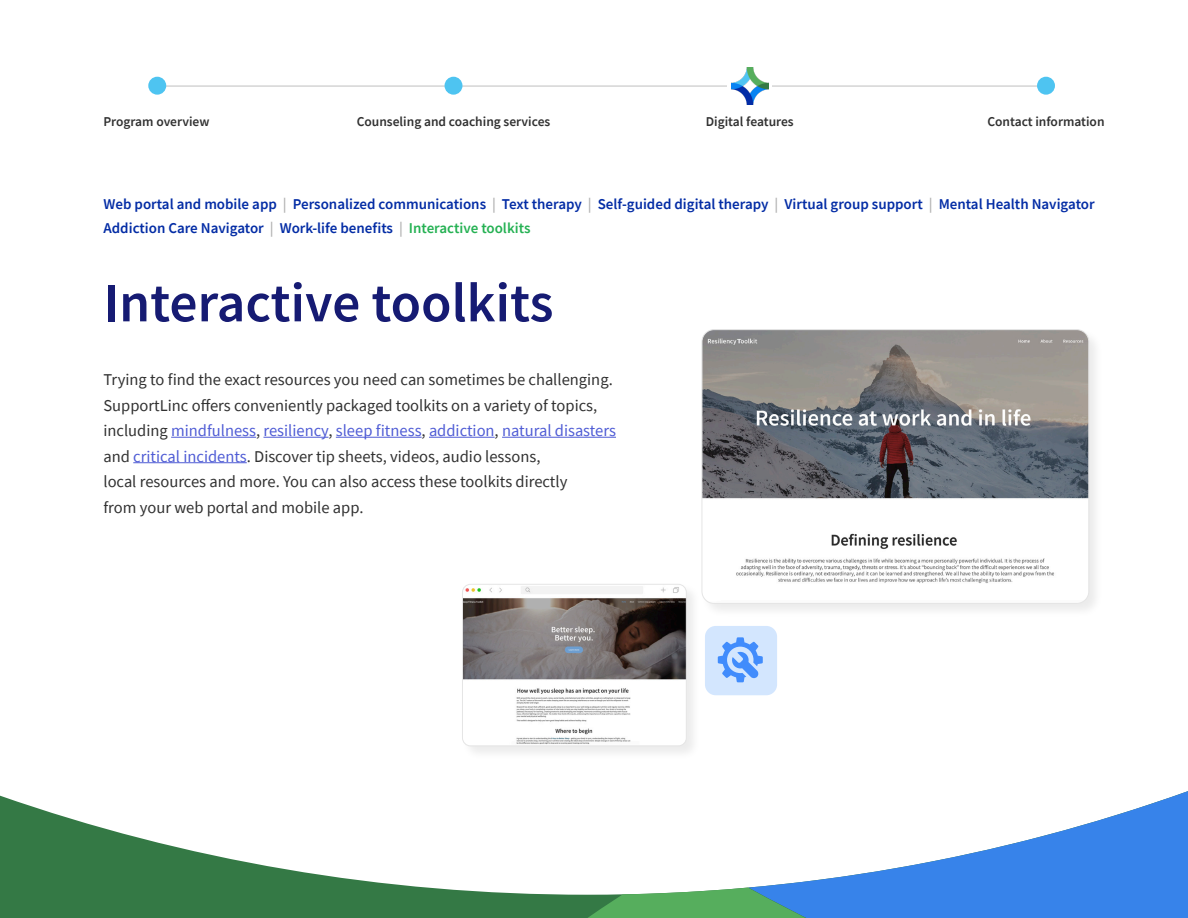
<style>
.page{position:relative;width:1188px;height:918px;background:#fff}
.page>*{position:absolute;margin:0;border:0;box-sizing:border-box;transform-origin:0 0}
.t1{font:600 55.5px "Source Sans Pro";color:#161b73}
.t2{font:16.5px/25.5px "Source Sans Pro";color:#313131}
.t3{font:600 15px "Source Sans Pro";color:#032ca5}
.t4{font:600 13.5px "Source Sans Pro";color:#313131}
.s1{color:#b2b2b2}
.s2{color:#25b153}
.s3{color:#4f5cd5}
</style>
<div class="page">
<svg style="left:0;top:795px;width:748px;height:123px"></svg>
<svg style="left:748px;top:791px;width:440px;height:127px"></svg>
<svg style="left:496px;top:888px;width:457px;height:30px;background:#529a9c"></svg>
<hr style="left:171px;top:437px;width:85px;height:1px;background:#4f5cd5">
<hr style="left:264px;top:437px;width:64px;height:1px;background:#4f5cd5">
<hr style="left:336px;top:437px;width:86px;height:1px;background:#4f5cd5">
<hr style="left:429px;top:437px;width:66px;height:1px;background:#4f5cd5">
<hr style="left:502px;top:437px;width:114px;height:1px;background:#4f5cd5">
<hr style="left:133px;top:462px;width:114px;height:1px;background:#4f5cd5">
<div style="left:700px;top:328px;width:404px;height:290px;background:#f5f5f5"></div>
<img style="left:702px;top:331px;width:387px;height:271px">
<div style="left:702px;top:329px;width:387px;height:275px;border:1px solid #e5e5e5;border-radius:12px"></div>
<svg style="left:705px;top:626px;width:72px;height:69px;background:#b8d5fd"></svg>
<div style="left:461px;top:583px;width:241px;height:178px;background:#f7f7f7"></div>
<img style="left:464px;top:586px;width:221px;height:160px">
<div style="left:462px;top:584px;width:225px;height:162px;border:1px solid #e5e5e5;border-radius:8px"></div>
<hr style="left:160px;top:86px;width:886px;height:1px;background:#bfbfbf">
<div style="left:445px;top:77px;width:17px;height:18px;background:#4ec4f1;border-radius:50%"></div>
<div style="left:1037px;top:77px;width:18px;height:18px;background:#4ec4f1;border-radius:50%"></div>
<div style="left:727px;top:68px;width:45px;height:37px;background:#fff"></div>
<img style="left:731px;top:68px;width:37px;height:37px">
<div style="left:148px;top:77px;width:18px;height:18px;background:#4ec4f1;border-radius:50%"></div>
<p class="t4" style="left:103px;top:112px;width:108px">Program overview</p>
<p class="t4" style="left:357px;top:112px;width:195px">Counseling and coaching services</p>
<p class="t4" style="left:706px;top:112px;width:89px">Digital features</p>
<p class="t4" style="left:987px;top:112px;width:119px">Contact information</p>
<p class="t3" style="left:103px;top:194px;width:993px">Web portal and mobile app <span class="s1">|</span> Personalized communications <span class="s1">|</span> Text therapy <span class="s1">|</span> Self-guided digital therapy <span class="s1">|</span> Virtual group support <span class="s1">|</span> Mental Health Navigator</p>
<p class="t3" style="left:103px;top:218px;width:429px">Addiction Care Navigator <span class="s1">|</span> Work-life benefits <span class="s1">|</span> <span class="s2">Interactive toolkits</span></p>
<p class="t1" style="left:103px;top:266px;width:451px">Interactive toolkits</p>
<p class="t2" style="left:103px;top:367px;width:514px">Trying to find the exact resources you need can sometimes be challenging.<br>SupportLinc offers conveniently packaged toolkits on a variety of topics, including <span class="s3">mindfulness</span>, <span class="s3">resiliency</span>, <span class="s3">sleep fitness</span>, <span class="s3">addiction</span>, <span class="s3">natural disasters </span>and <span class="s3">critical incidents</span>. Discover tip sheets, videos, audio lessons,<br>local resources and more. You can also access these toolkits directly<br>from your web portal and mobile app.</p>
</div>
